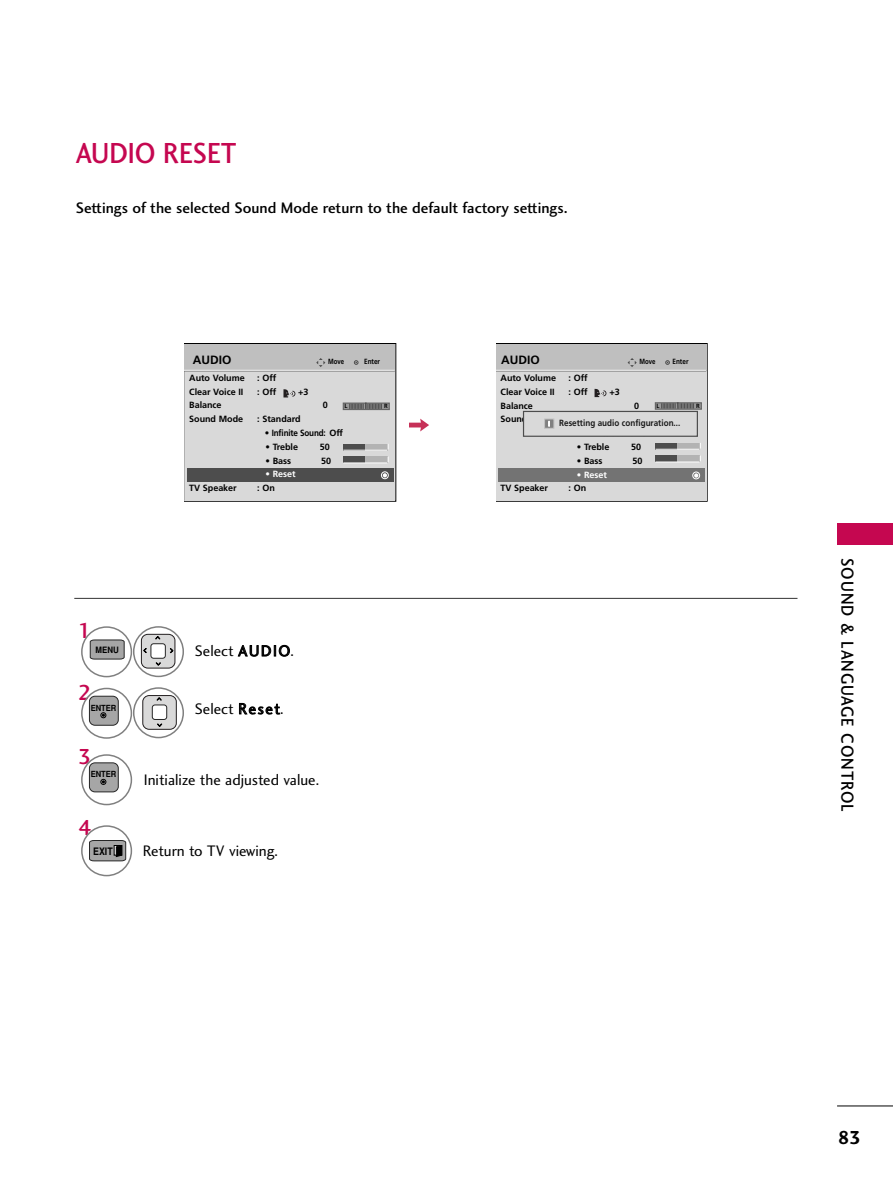
<style>
.page{position:relative;width:893px;height:1190px;background:#fff}
.page>*{position:absolute;margin:0;border:0;box-sizing:border-box;transform-origin:0 0}
.t1{font:30px "Charlotte Sans Medium Plain";color:#c50750;scale:.9 1}
.t2{font:22.5px "Charlotte Sans Medium Plain";color:#c50750}
.t3{font:19.5px "Charlotte Sans Bold Plain";color:#000}
.t4{font:18px "Charlotte Sans Medium Plain";letter-spacing:.06em;color:#000;scale:.9 1}
.t5{font:15.75px "Charlotte Sans Book Plain";color:#000}
.t6{font:15.75px "Charlotte Sans Medium Plain";color:#000}
.t7{font:700 12px "Frutiger";letter-spacing:-.005em;color:#000}
.t8{font:700 10.35px "Helvetica";color:#000;scale:.85 1}
.t9{font:700 9px "Frutiger";letter-spacing:-.005em;color:#000}
.t10{font:700 9px "Frutiger";color:#1a1a1a;scale:.9 1}
.t11{font:700 9px "Frutiger";letter-spacing:-.005em;color:#fff}
.t12{font:700 8.7px "Helvetica";color:#000;scale:.9 1}
.t13{font:700 8.4px "Helvetica";color:#000;scale:.9 1}
.t14{font:700 7.5px "Frutiger";color:#000;scale:.85 1}
.t15{font:700 7.5px "Frutiger";color:#000;scale:.8 1}
.t16{font:700 6px "Frutiger";color:#000}
.s1{font-family:"Charlotte Sans Bold Plain";font-weight:400;font-size:7.5px;color:#fff}
</style>
<div class="page">
<div style="left:837px;top:523px;width:55px;height:21px;background:#c50750"></div>
<hr style="left:837px;top:1105px;width:55px;height:1px;background:#000">
<hr style="left:74px;top:598px;width:723px;height:1px;background:#333">
<svg style="left:90px;top:639px;width:34px;height:20px"></svg>
<div style="left:81px;top:626px;width:51px;height:51px;border:2px solid #808080;border-radius:50%"></div>
<svg style="left:134px;top:627px;width:48px;height:48px"></svg>
<div style="left:141px;top:634px;width:34px;height:34px;background:#d9d9d9;border:1px solid #231f20;border-radius:6px"></div>
<div style="left:151px;top:643px;width:14px;height:15px;background:#fff;border:1px solid #262626;border-radius:3px"></div>
<svg style="left:143px;top:648px;width:4px;height:5px"></svg>
<svg style="left:170px;top:648px;width:3px;height:5px"></svg>
<svg style="left:155px;top:636px;width:5px;height:3px"></svg>
<svg style="left:156px;top:662px;width:5px;height:4px"></svg>
<div style="left:133px;top:626px;width:51px;height:51px;border:2px solid #808080;border-radius:50%"></div>
<div style="left:89px;top:696px;width:30px;height:29px;background:#a6a6a6;border:1px solid #262626;border-radius:5px"></div>
<svg style="left:101px;top:712px;width:5px;height:6px"></svg>
<div style="left:81px;top:687px;width:51px;height:51px;border:2px solid #808080;border-radius:50%"></div>
<svg style="left:134px;top:688px;width:48px;height:49px"></svg>
<div style="left:143px;top:695px;width:33px;height:34px;background:#d9d9d9;border:1px solid #231f20;border-radius:6px"></div>
<div style="left:152px;top:705px;width:15px;height:14px;background:#fff;border:1px solid #262626;border-radius:3px"></div>
<svg style="left:156px;top:697px;width:6px;height:4px"></svg>
<svg style="left:157px;top:723px;width:5px;height:4px"></svg>
<div style="left:133px;top:687px;width:51px;height:51px;border:2px solid #808080;border-radius:50%"></div>
<div style="left:89px;top:762px;width:30px;height:30px;background:#a6a6a6;border:1px solid #262626;border-radius:5px"></div>
<svg style="left:101px;top:779px;width:5px;height:5px"></svg>
<div style="left:81px;top:754px;width:51px;height:51px;border:2px solid #808080;border-radius:50%"></div>
<svg style="left:409px;top:418px;width:20px;height:13px"></svg>
<svg style="left:185px;top:343px;width:211px;height:158px"></svg>
<svg style="left:496px;top:343px;width:211px;height:158px"></svg>
<svg style="left:89px;top:840px;width:37px;height:21px"></svg>
<div style="left:81px;top:825px;width:51px;height:51px;border:2px solid #808080;border-radius:50%"></div>
<h1 class="t1" style="left:76px;top:142px;width:180px">AUDIO RESET</h1>
<h3 class="t6" style="left:76px;top:201px;width:493px">Settings of the selected Sound Mode return to the default factory settings.</h3>
<h3 class="t7" style="left:193px;top:355px;width:40px">AUDIO</h3>
<p class="t15" style="left:328px;top:359px;width:22px">Move</p>
<p class="t14" style="left:364px;top:359px;width:20px">Enter</p>
<p class="t9" style="left:189px;top:374px;width:57px">Auto Volume</p>
<p class="t9" style="left:257px;top:374px;width:20px">: Off</p>
<p class="t9" style="left:189px;top:388px;width:56px">Clear Voice II</p>
<p class="t9" style="left:257px;top:388px;width:20px">: Off</p>
<p class="t9" style="left:298px;top:388px;width:12px">+3</p>
<p class="t9" style="left:189px;top:401px;width:34px">Balance</p>
<p class="t9" style="left:323px;top:401px;width:7px">0</p>
<p class="t9" style="left:189px;top:415px;width:55px">Sound Mode</p>
<p class="t9" style="left:257px;top:415px;width:45px">: Standard</p>
<p class="t9" style="left:265px;top:429px;width:80px">• Infinite Sound: Off</p>
<p class="t9" style="left:265px;top:443px;width:34px">• Treble</p>
<p class="t9" style="left:320px;top:443px;width:11px">50</p>
<p class="t9" style="left:265px;top:457px;width:27px">• Bass</p>
<p class="t9" style="left:321px;top:457px;width:11px">50</p>
<p class="t11" style="left:265px;top:470px;width:32px">• Reset</p>
<p class="t9" style="left:189px;top:484px;width:49px">TV Speaker</p>
<p class="t9" style="left:257px;top:484px;width:19px">: On</p>
<h3 class="t7" style="left:501px;top:355px;width:40px">AUDIO</h3>
<p class="t15" style="left:639px;top:359px;width:22px">Move</p>
<p class="t14" style="left:672px;top:359px;width:20px">Enter</p>
<p class="t9" style="left:500px;top:374px;width:57px">Auto Volume</p>
<p class="t9" style="left:568px;top:374px;width:20px">: Off</p>
<p class="t9" style="left:500px;top:388px;width:56px">Clear Voice II</p>
<p class="t9" style="left:568px;top:388px;width:20px">: Off</p>
<p class="t9" style="left:609px;top:388px;width:12px">+3</p>
<p class="t9" style="left:500px;top:402px;width:34px">Balance</p>
<p class="t9" style="left:634px;top:402px;width:7px">0</p>
<p class="t9" style="left:500px;top:415px;width:55px">Sound Mode</p>
<p class="t9" style="left:568px;top:415px;width:45px">: Standard</p>
<p class="t9" style="left:577px;top:443px;width:34px">• Treble</p>
<p class="t9" style="left:631px;top:443px;width:11px">50</p>
<p class="t9" style="left:577px;top:457px;width:27px">• Bass</p>
<p class="t9" style="left:632px;top:457px;width:11px">50</p>
<p class="t11" style="left:577px;top:471px;width:32px">• Reset</p>
<p class="t9" style="left:500px;top:484px;width:49px">TV Speaker</p>
<p class="t9" style="left:568px;top:484px;width:19px">: On</p>
<p class="t16" style="left:344px;top:404px;width:4px">L</p>
<p class="t16" style="left:384px;top:404px;width:5px">R</p>
<p class="t16" style="left:656px;top:403px;width:4px">L</p>
<p class="t16" style="left:696px;top:403px;width:5px">R</p>
<p class="t10" style="left:548px;top:419px;width:148px"><span class="s1">i</span> Resetting audio configuration...</p>
<h2 class="t2" style="left:78px;top:622px;width:15px">1</h2>
<p class="t12" style="left:95px;top:647px;width:27px">MENU</p>
<h2 class="t2" style="left:78px;top:683px;width:15px">2</h2>
<p class="t13" style="left:91px;top:704px;width:30px">ENTER</p>
<h2 class="t2" style="left:78px;top:748px;width:15px">3</h2>
<p class="t13" style="left:91px;top:771px;width:30px">ENTER</p>
<h2 class="t2" style="left:78px;top:818px;width:15px">4</h2>
<p class="t8" style="left:93px;top:847px;width:24px">EXIT</p>
<h3 class="t5" style="left:195px;top:645px;width:101px">Select AUDIO.</h3>
<h3 class="t5" style="left:195px;top:703px;width:90px">Select Reset.</h3>
<h3 class="t5" style="left:144px;top:774px;width:177px">Initialize the adjusted value.</h3>
<h3 class="t5" style="left:143px;top:845px;width:137px">Return to TV viewing.</h3>
<h3 class="t4" style="left:854px;top:557px;width:283px;rotate:90deg">SOUND &amp; LANGUAGE CONTROL</h3>
<h3 class="t3" style="left:837px;top:1129px;width:25px">83</h3>
</div>
